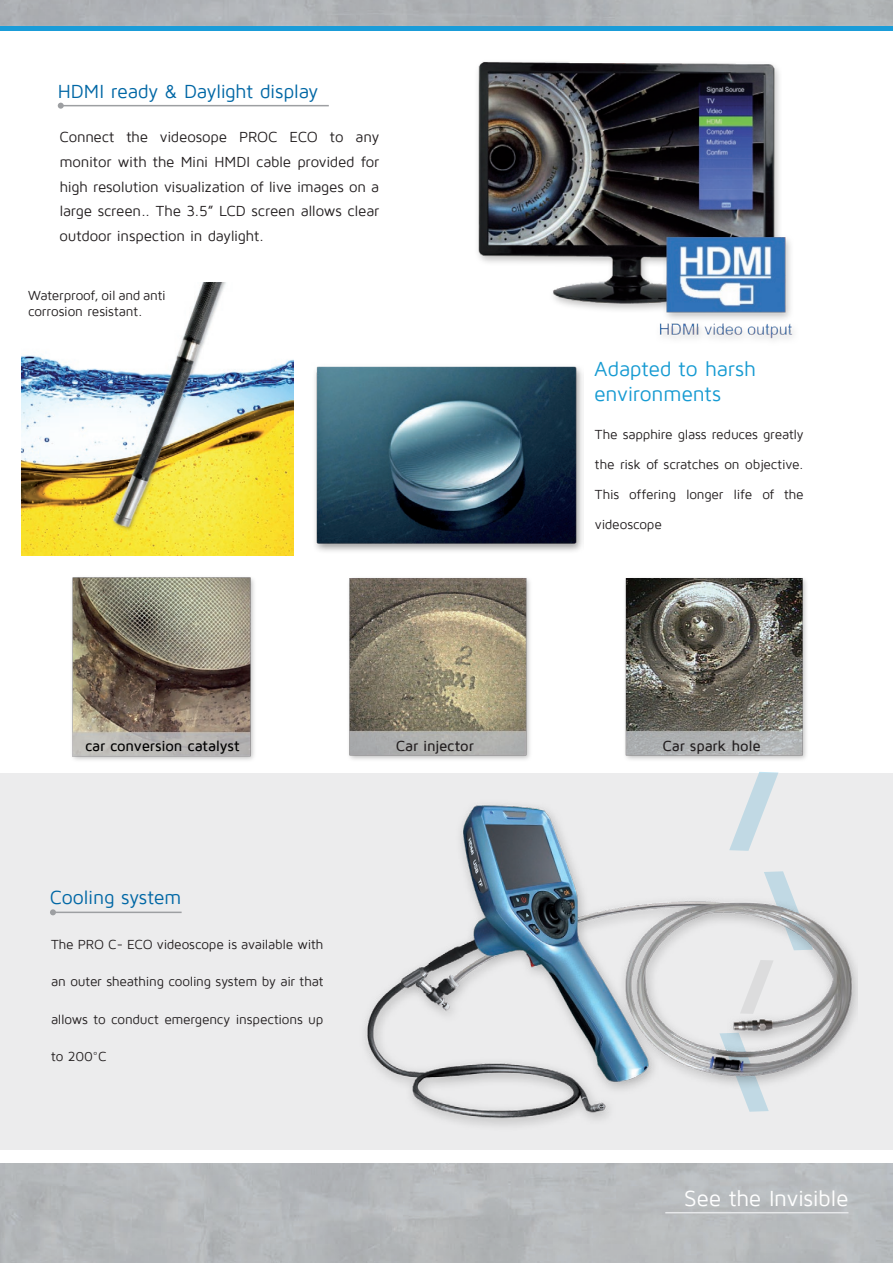
<style>
.page{position:relative;width:893px;height:1263px;background:#fff}
.page>*{position:absolute;margin:0;border:0;box-sizing:border-box;transform-origin:0 0}
.t1{font:22.5px "Maven Pro";letter-spacing:-.015em;color:#fff}
.t2{font:21px/25.2px "Maven Pro";letter-spacing:-.015em;color:#179bd2}
.t3{font:19.5px "Maven Pro";letter-spacing:-.015em;color:#0067a5}
.t4{font:15px/24.8px "Maven Pro";letter-spacing:-.015em;color:#231f20;text-align:justify}
.t5{font:500 15px "Maven Pro";letter-spacing:-.01em;color:#231f20}
.t6{font:500 15px "Maven Pro";letter-spacing:-.015em;color:#000}
.t7{font:13.5px/16.2px "Maven Pro";letter-spacing:-.015em;color:#231f20}
</style>
<div class="page">
<hr style="left:665px;top:1212px;width:183px;height:1px;background:#e6e7e9">
<hr style="left:0;top:27px;width:893px;height:4px;background:#1a9cd8">
<div style="left:0;top:773px;width:893px;height:376px;background:#ececed"></div>
<img style="left:315px;top:366px;width:268px;height:181px">
<img style="left:21px;top:283px;width:273px;height:272px">
<img style="left:478px;top:61px;width:315px;height:279px">
<img style="left:38px;top:547px;width:769px;height:245px">
<hr style="left:53px;top:911px;width:129px;height:2px;background:#9d9fa2">
<svg style="left:50px;top:909px;width:6px;height:6px"></svg>
<img style="left:364px;top:792px;width:493px;height:334px">
<hr style="left:61px;top:105px;width:268px;height:1px;background:#9d9fa2">
<svg style="left:58px;top:103px;width:6px;height:6px"></svg>
<h3 class="t3" style="left:58px;top:81px;width:262px">HDMI ready &amp; Daylight display</h3>
<p class="t4" style="left:60px;top:125px;width:321px">Connect the videosope PROC ECO to any monitor with the Mini HMDI cable provided for high resolution visualization of live images on a large screen.. The 3.5” LCD screen allows clear outdoor inspection in daylight.</p>
<p class="t7" style="left:28px;top:287px;width:139px">Waterproof, oil and anti corrosion resistant.</p>
<h2 class="t2" style="left:594px;top:357px;width:163px">Adapted to harsh environments</h2>
<p class="t7" style="left:595px;top:426px;width:210px">The sapphire glass reduces greatly</p>
<p class="t7" style="left:595px;top:456px;width:210px">the risk of scratches on objective.</p>
<p class="t7" style="left:595px;top:487px;width:210px">This offering longer life of the</p>
<p class="t7" style="left:595px;top:517px;width:68px">videoscope</p>
<p class="t6" style="left:85px;top:738px;width:156px">car conversion catalyst</p>
<p class="t5" style="left:396px;top:738px;width:80px">Car injector</p>
<p class="t5" style="left:662px;top:738px;width:100px">Car spark hole</p>
<h3 class="t3" style="left:50px;top:888px;width:133px">Cooling system</h3>
<p class="t7" style="left:51px;top:936px;width:274px">The PRO C- ECO videoscope is available with</p>
<p class="t7" style="left:51px;top:974px;width:274px">an outer sheathing cooling system by air that</p>
<p class="t7" style="left:51px;top:1011px;width:274px">allows to conduct emergency inspections up</p>
<p class="t7" style="left:51px;top:1049px;width:57px">to 200°C</p>
<h1 class="t1" style="left:684px;top:1187px;width:166px">See the Invisible</h1>
</div>
